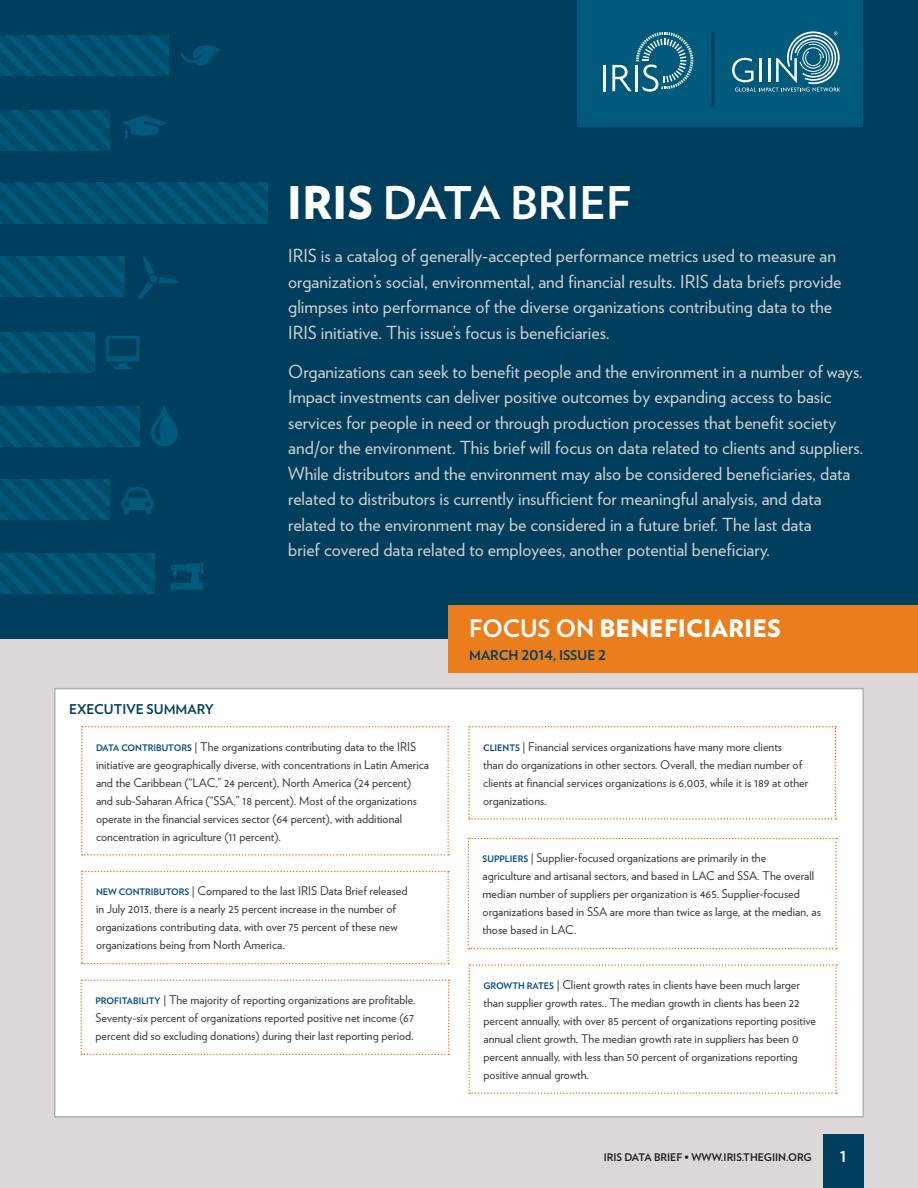
<style>
.page{position:relative;width:918px;height:1188px;background:#fff}
.page>*{position:absolute;margin:0;border:0;box-sizing:border-box;transform-origin:0 0}
.t1{font:700 45px "Verlag";color:#fff}
.t2{font:900 24px "Verlag";color:#fff}
.Intro_-_Body_1{font:18px/25.5px "Verlag";color:#d3d0ce}
.t3{font:700 15px "Verlag";color:#fff}
.Dashboard_-_Header_1{font:700 13.5px "Verlag";color:#003e5e}
.Dashboard_-_Body_w_r{font:12px/18px "Verlag";color:#3e3835}
.t4{font:700 10.5px "Verlag";color:#231f20}
.s1{font-weight:900}
.s2{font-weight:700;font-size:9px;color:#004a87}
.s3{font-weight:700}
</style>
<div class="page">
<div style="left:0;top:29px;width:918px;height:1159px;background:#dcd8d7"></div>
<div style="left:0;top:0;width:918px;height:639px;background:#003e5e"></div>
<svg style="left:171px;top:562px;width:32px;height:28px"></svg>
<svg style="left:0;top:110px;width:110px;height:41px"></svg>
<svg style="left:121px;top:115px;width:46px;height:24px"></svg>
<svg style="left:0;top:256px;width:125px;height:41px"></svg>
<svg style="left:138px;top:256px;width:41px;height:44px"></svg>
<svg style="left:0;top:332px;width:95px;height:41px"></svg>
<svg style="left:106px;top:336px;width:33px;height:33px"></svg>
<svg style="left:0;top:406px;width:140px;height:41px"></svg>
<svg style="left:151px;top:405px;width:27px;height:41px"></svg>
<svg style="left:0;top:479px;width:110px;height:41px"></svg>
<svg style="left:121px;top:487px;width:33px;height:27px"></svg>
<svg style="left:0;top:183px;width:267px;height:40px"></svg>
<svg style="left:0;top:35px;width:168px;height:41px"></svg>
<svg style="left:180px;top:45px;width:40px;height:21px"></svg>
<svg style="left:0;top:554px;width:155px;height:40px"></svg>
<div style="left:449px;top:605px;width:469px;height:68px;background:#ea7e1d"></div>
<div style="left:823px;top:1134px;width:40px;height:54px;background:#003e5e"></div>
<div style="left:578px;top:0;width:285px;height:127px;background:#005a7b"></div>
<hr style="left:603px;top:65px;width:3px;height:26px;background:#fff">
<svg style="left:612px;top:32px;width:81px;height:60px"></svg>
<hr style="left:712px;top:32px;width:3px;height:75px;background:#003e5e">
<svg style="left:732px;top:31px;width:108px;height:61px"></svg>
<div style="left:55px;top:689px;width:808px;height:428px;background:#fff"></div>
<div style="left:54px;top:688px;width:810px;height:430px;border:2px solid #b4b2b2"></div>
<svg style="left:81px;top:726px;width:368px;height:130px"></svg>
<svg style="left:81px;top:871px;width:368px;height:93px"></svg>
<svg style="left:80px;top:980px;width:370px;height:75px"></svg>
<svg style="left:468px;top:726px;width:368px;height:94px"></svg>
<svg style="left:468px;top:838px;width:369px;height:111px"></svg>
<svg style="left:468px;top:964px;width:369px;height:130px"></svg>
<p class="t1" style="left:287px;top:168px;width:346px"><span class="s1">IRIS</span> DATA BRIEF</p>
<p class="Intro_-_Body_1" style="left:288px;top:242px;width:555px">IRIS is a catalog of generally-accepted performance metrics used to measure an organization’s social, environmental, and financial results. IRIS data briefs provide glimpses into performance of the diverse organizations contributing data to the IRIS initiative. This issue’s focus is beneficiaries.</p>
<p class="Intro_-_Body_1" style="left:288px;top:358px;width:577px">Organizations can seek to benefit people and the environment in a number of ways.<br>Impact investments can deliver positive outcomes by expanding access to basic services for people in need or through production processes that benefit society and/or the environment. This brief will focus on data related to clients and suppliers.<br>While distributors and the environment may also be considered beneficiaries, data related to distributors is currently insufficient for meaningful analysis, and data related to the environment may be considered in a future brief. The last data<br>brief covered data related to employees, another potential beneficiary.</p>
<p class="Dashboard_-_Header_1" style="left:69px;top:698px;width:147px">EXECUTIVE SUMMARY</p>
<p class="Dashboard_-_Body_w_r" style="left:96px;top:737px;width:335px"><span class="s2">DATA CONTRIBUTORS</span> | The organizations contributing data to the IRIS initiative are geographically diverse, with concentrations in Latin America and the Caribbean (“LAC,” 24 percent), North America (24 percent) and sub-Saharan Africa (“SSA,” 18 percent). Most of the organizations operate in the financial services sector (64 percent), with additional concentration in agriculture (11 percent).</p>
<p class="Dashboard_-_Body_w_r" style="left:96px;top:881px;width:313px"><span class="s2">NEW CONTRIBUTORS</span> | Compared to the last IRIS Data Brief released in July 2013, there is a nearly 25 percent increase in the number of organizations contributing data, with over 75 percent of these new organizations being from North America.</p>
<p class="Dashboard_-_Body_w_r" style="left:95px;top:990px;width:322px"><span class="s2">PROFITABILITY</span> | The majority of reporting organizations are profitable.<br>Seventy-six percent of organizations reported positive net income (67 percent did so excluding donations) during their last reporting period.</p>
<p class="t2" style="left:469px;top:609px;width:313px"><span class="s3">FOCUS ON</span> BENEFICIARIES</p>
<p class="Dashboard_-_Header_1" style="left:469px;top:644px;width:139px">MARCH 2014, ISSUE 2</p>
<p class="Dashboard_-_Body_w_r" style="left:483px;top:737px;width:327px"><span class="s2">CLIENTS</span> | Financial services organizations have many more clients<br>than do organizations in other sectors. Overall, the median number of clients at financial services organizations is 6,003, while it is 189 at other organizations.</p>
<p class="Dashboard_-_Body_w_r" style="left:483px;top:848px;width:340px"><span class="s2">SUPPLIERS</span> | Supplier-focused organizations are primarily in the<br>agriculture and artisanal sectors, and based in LAC and SSA. The overall median number of suppliers per organization is 465. Supplier-focused organizations based in SSA are more than twice as large, at the median, as those based in LAC.</p>
<p class="Dashboard_-_Body_w_r" style="left:483px;top:975px;width:334px"><span class="s2">GROWTH RATES</span> | Client growth rates in clients have been much larger than supplier growth rates.. The median growth in clients has been 22 percent annually, with over 85 percent of organizations reporting positive annual client growth. The median growth rate in suppliers has been 0 percent annually, with less than 50 percent of organizations reporting positive annual growth.</p>
<p class="t4" style="left:604px;top:1149px;width:210px">IRIS DATA BRIEF • WWW.IRIS.THEGIIN.ORG</p>
<p class="t3" style="left:840px;top:1145px;width:8px">1</p>
</div>
